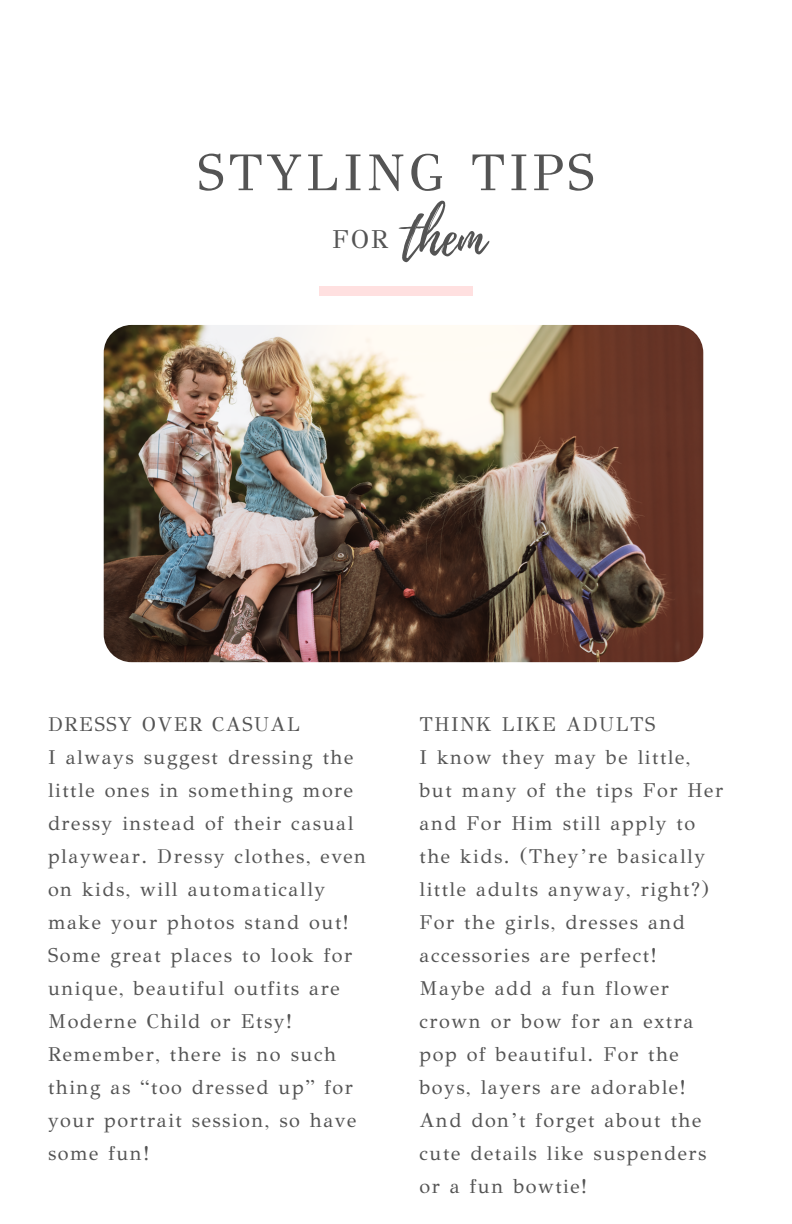
<style>
.page{position:relative;width:792px;height:1224px;background:#fff}
.page>*{position:absolute;margin:0;border:0;box-sizing:border-box;transform-origin:0 0}
.t1{font:51.8px "GFS Didot";letter-spacing:.075em;color:#545454}
.t2{font:51.8px "Playlist Script";color:#545454}
.t3{font:25.8px "GFS Didot";color:#545454}
.t4{font:20px/33px "GFS Didot";letter-spacing:.075em;color:#545454}
</style>
<div class="page">
<div style="left:319px;top:287px;width:154px;height:8px;background:#ffe0e0"></div>
<img style="left:104px;top:325px;width:599px;height:337px;border-radius:28px">
<p class="t1" style="left:198px;top:141px;width:398px">STYLING TIPS</p>
<p class="t3" style="left:332px;top:224px;width:58px">FOR</p>
<p class="t2" style="left:404px;top:201px;width:83px">them</p>
<p class="t4" style="left:48px;top:708px;width:253px">DRESSY OVER CASUAL</p>
<p class="t4" style="left:48px;top:741px;width:320px">I always suggest dressing the little ones in something more dressy instead of their casual playwear. Dressy clothes, even on kids, will automatically make your photos stand out!<br>Some great places to look for unique, beautiful outfits are<br>Moderne Child or Etsy!<br>Remember, there is no such thing as “too dressed up” for your portrait session, so have some fun!</p>
<p class="t4" style="left:420px;top:708px;width:237px">THINK LIKE ADULTS</p>
<p class="t4" style="left:420px;top:741px;width:305px">I know they may be little, but many of the tips For Her and For Him still apply to the kids. (They’re basically little adults anyway, right?)<br>For the girls, dresses and accessories are perfect!<br>Maybe add a fun flower crown or bow for an extra pop of beautiful. For the boys, layers are adorable!<br>And don’t forget about the cute details like suspenders or a fun bowtie!</p>
</div>
